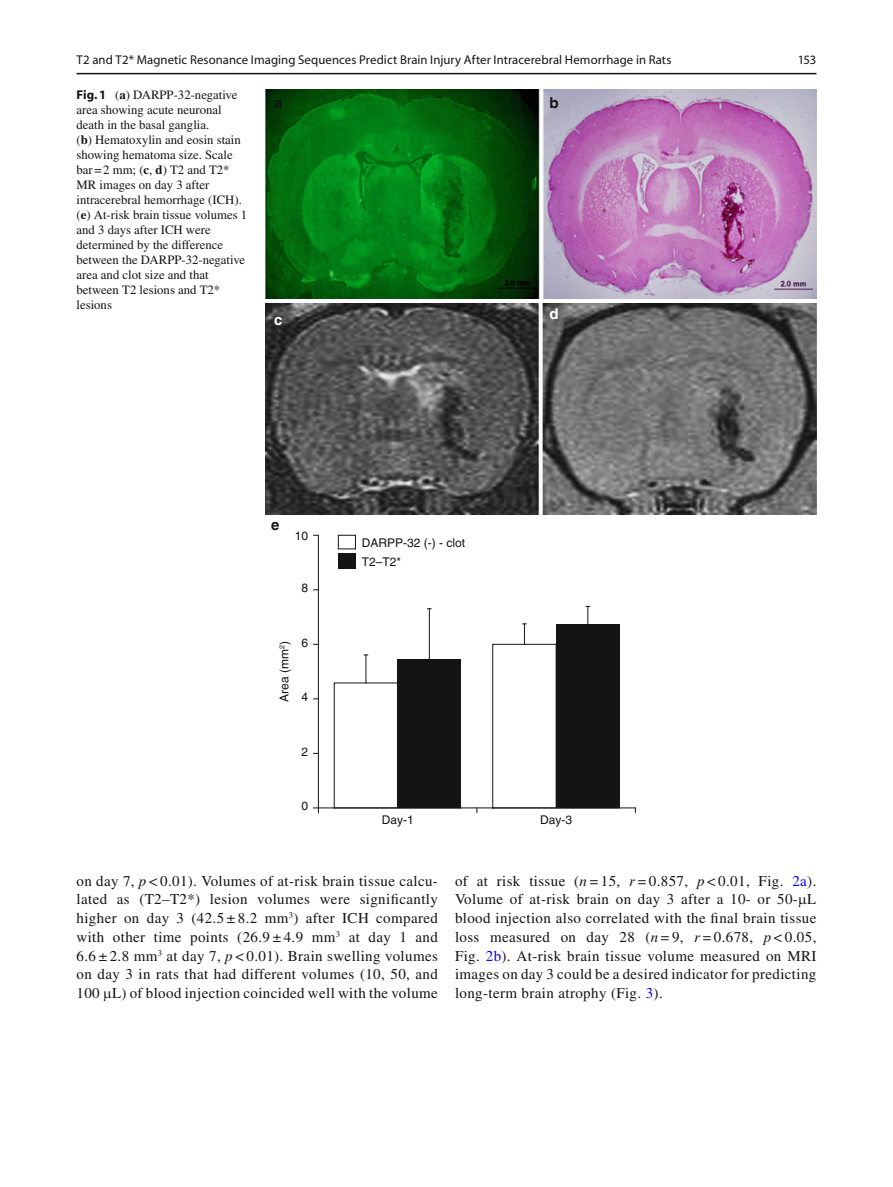
<style>
.page{position:relative;width:893px;height:1187px;background:#fff}
.page>*{position:absolute;margin:0;border:0;box-sizing:border-box;transform-origin:0 0}
.t1{font:15px/18.8px "Times";letter-spacing:.025em;color:#131413;text-align:justify}
.t2{font:700 15px "Helvetica";color:#131413}
.t3{font:700 15px "Helvetica";color:#fff}
.t4{font:12.75px/15px "Times";color:#131413}
.t5{font:12.75px "Myriad";letter-spacing:.005em;color:#131413}
.t6{font:12px "Helvetica";color:#131413}
.s1{font-family:"Myriad";font-weight:700}
.s2{font-weight:700}
.s3{font-style:italic}
.s4{color:#00f}
</style>
<div class="page">
<hr style="left:77px;top:73px;width:739px;height:1px;background:#131413">
<div style="left:334px;top:682px;width:64px;height:126px;border:1px solid #131413"></div>
<svg style="left:364px;top:654px;width:4px;height:29px"></svg>
<div style="left:398px;top:659px;width:63px;height:148px;background:#131413"></div>
<hr style="left:429px;top:608px;width:1px;height:51px;background:#131413">
<div style="left:492px;top:644px;width:64px;height:164px;border:1px solid #131413"></div>
<svg style="left:523px;top:623px;width:3px;height:21px"></svg>
<div style="left:556px;top:624px;width:63px;height:183px;background:#131413"></div>
<svg style="left:586px;top:606px;width:4px;height:18px"></svg>
<svg style="left:313px;top:807px;width:6px;height:6px"></svg>
<hr style="left:318px;top:535px;width:1px;height:272px;background:#131413">
<hr style="left:318px;top:807px;width:317px;height:1px;background:#131413">
<div style="left:338px;top:535px;width:18px;height:14px;border:1px solid #131413"></div>
<div style="left:338px;top:553px;width:18px;height:15px;background:#131413"></div>
<img style="left:266px;top:89px;width:550px;height:209px">
<img style="left:266px;top:303px;width:550px;height:211px">
<p class="t5" style="left:77px;top:55px;width:596px">T2 and T2* Magnetic Resonance Imaging Sequences Predict Brain Injury After Intracerebral Hemorrhage in Rats</p>
<p class="t5" style="left:798px;top:55px;width:20px">153</p>
<p class="t4" style="left:77px;top:89px;width:172px"><span class="s1">Fig. 1</span> ( <span class="s2">a</span> ) DARPP-32-negative area showing acute neuronal death in the basal ganglia.<br>( <span class="s2">b</span> ) Hematoxylin and eosin stain showing hematoma size. Scale bar = 2 mm; ( <span class="s2">c</span> , <span class="s2">d</span> ) T2 and T2*<br>MR images on day 3 after intracerebral hemorrhage (ICH). ( <span class="s2">e</span> ) At-risk brain tissue volumes 1 and 3 days after ICH were determined by the difference between the DARPP-32-negative area and clot size and that between T2 lesions and T2* lesions</p>
<p class="t2" style="left:274px;top:94px;width:10px">a</p>
<p class="t2" style="left:549px;top:94px;width:11px">b</p>
<p class="t3" style="left:274px;top:311px;width:10px">c</p>
<p class="t3" style="left:549px;top:305px;width:11px">d</p>
<p class="t2" style="left:271px;top:516px;width:10px">e</p>
<p class="t6" style="left:295px;top:531px;width:15px">10</p>
<p class="t6" style="left:301px;top:583px;width:8px">8</p>
<p class="t6" style="left:280px;top:701px;width:62px;rotate:-90deg">Area (mm<sup>2</sup>)</p>
<p class="t6" style="left:301px;top:638px;width:8px">6</p>
<p class="t6" style="left:301px;top:692px;width:8px">4</p>
<p class="t6" style="left:301px;top:747px;width:8px">2</p>
<p class="t6" style="left:301px;top:801px;width:8px">0</p>
<p class="t6" style="left:362px;top:538px;width:105px">DARPP-32 (-) - clot</p>
<p class="t6" style="left:362px;top:557px;width:41px">T2–T2*</p>
<p class="t6" style="left:382px;top:815px;width:34px">Day-1</p>
<p class="t6" style="left:540px;top:815px;width:34px">Day-3</p>
<p class="t1" style="left:77px;top:872px;width:363px">on day 7, <span class="s3">p</span> &lt; 0.01). Volumes of at-risk brain tissue calcu&shy;lated as (T2–T2*) lesion volumes were signi fi cantly higher on day 3 (42.5 ± 8.2 mm <sup>3</sup> ) after ICH compared with other time points (26.9 ± 4.9 mm <sup>3</sup> at day 1 and 6.6 ± 2.8 mm <sup>3</sup> at day 7, <span class="s3">p</span> &lt; 0.01). Brain swelling volumes on day 3 in rats that had different volumes (10, 50, and 100 L) of blood injection coincided well with the volume</p>
<p class="t1" style="left:455px;top:872px;width:363px">of at risk tissue ( <span class="s3">n</span> = 15, <span class="s3">r</span> = 0.857, <span class="s3">p</span> &lt; 0.01, Fig. <span class="s4">2a</span> ).<br>Volume of at-risk brain on day 3 after a 10- or 50- L blood injection also correlated with the fi nal brain tissue loss measured on day 28 ( <span class="s3">n</span> = 9, <span class="s3">r</span> = 0.678, <span class="s3">p</span> &lt; 0.05, Fig. <span class="s4">2b</span> ). At-risk brain tissue volume measured on MRI images on day 3 could be a desired indicator for predicting long-term brain atrophy (Fig. <span class="s4">3</span> ).</p>
</div>
